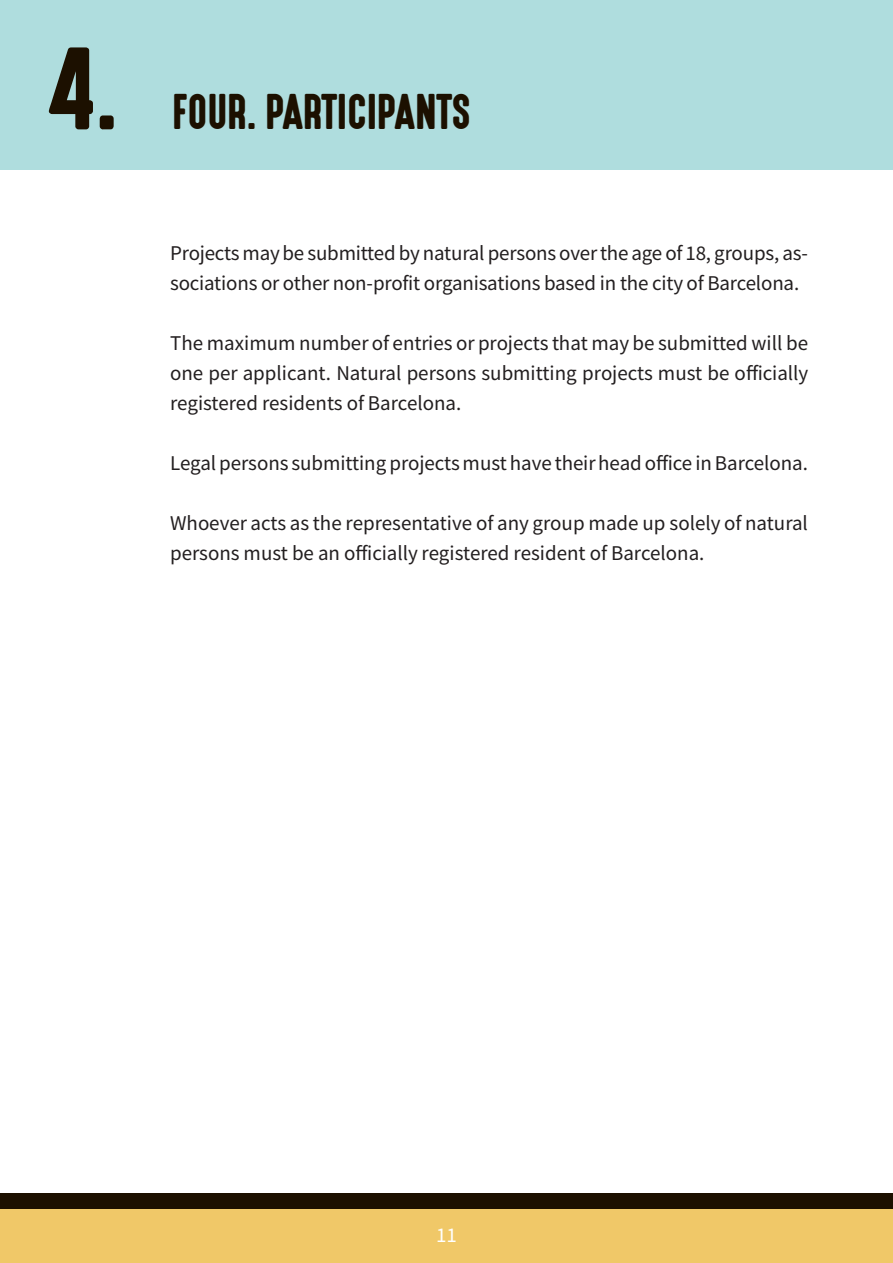
<style>
.page{position:relative;width:893px;height:1263px;background:#fff}
.page>*{position:absolute;margin:0;border:0;box-sizing:border-box;transform-origin:0 0}
.t1{font:105px "High Voltage";color:#1c1000}
.t2{font:45px "High Voltage";color:#1c1000}
.TEXT{font:21px/30px "Source Sans Variable";letter-spacing:-.01em;color:#231f20}
.t3{font:21px "Source Sans Variable";color:#fff}
</style>
<div class="page">
<div style="left:0;top:0;width:893px;height:169px;background:#afddde"></div>
<div style="left:0;top:1209px;width:893px;height:54px;background:#f0c868"></div>
<div style="left:0;top:1194px;width:893px;height:15px;background:#1c1000"></div>
<h1 class="t1" style="left:47px;top:32px;width:72px">4.</h1>
<h2 class="t2" style="left:172px;top:88px;width:300px">FOUR. PARTICIPANTS</h2>
<p class="TEXT" style="left:170px;top:238px;width:639px">Projects may be submitted by natural persons over the age of 18, groups, as&shy;sociations or other non-profit organisations based in the city of Barcelona.</p>
<p class="TEXT" style="left:170px;top:328px;width:640px;text-align:justify">The maximum number of entries or projects that may be submitted will be one per applicant. Natural persons submitting projects must be officially registered residents of Barcelona.</p>
<p class="TEXT" style="left:170px;top:448px;width:639px">Legal persons submitting projects must have their head office in Barcelona.</p>
<p class="TEXT" style="left:170px;top:508px;width:639px">Whoever acts as the representative of any group made up solely of natural persons must be an officially registered resident of Barcelona.</p>
<p class="t3" style="left:436px;top:1222px;width:22px">11</p>
</div>
